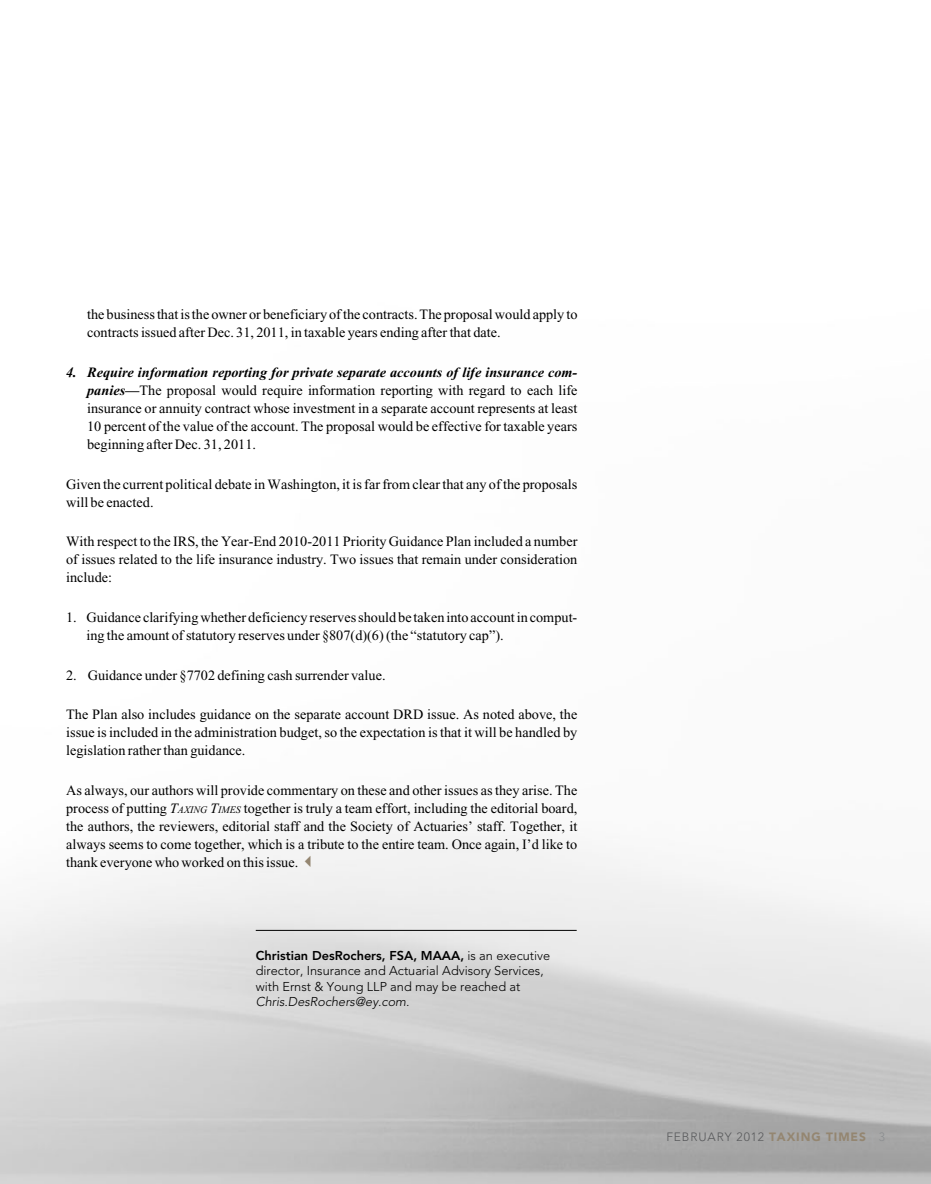
<style>
.page{position:relative;width:931px;height:1184px;background:#fff}
.page>*{position:absolute;margin:0;border:0;box-sizing:border-box;transform-origin:0 0}
.t1{font:14.25px/18px "Times New Roman";color:#000;text-align:justify}
.t2{font:300 12.75px/15.3px "Avenir";color:#000}
.t3{font:italic 300 12.75px "Avenir";color:#000}
.t4{font:300 12px "Avenir";letter-spacing:.075em;color:#58595b}
.s1{font-weight:700;font-style:italic}
.s2{font-style:italic}
.s3{font-style:italic;font-size:10.05px}
.s4{color:#948671}
.s5{font-weight:800}
.s6{font-weight:900;color:#948671}
.s7{color:#a7a9ac}
.s8{color:#8b8e90}
</style>
<div class="page">
<img style="left:0;top:834px;width:930px;height:350px">
<hr style="left:256px;top:930px;width:320px;height:1px;background:#000">
<p class="t1" style="left:87px;top:306px;width:491px">the business that is the owner or beneficiary of the contracts. The proposal would apply to contracts issued after Dec. 31, 2011, in taxable years ending after that date.</p>
<p class="t1" style="left:87px;top:363px;width:491px;text-indent:-21px"><span class="s1">4. Require information reporting for private separate accounts of life insurance com&shy;panies—</span>The proposal would require information reporting with regard to each life insurance or annuity contract whose investment in a separate account represents at least 10 percent of the value of the account. The proposal would be effective for taxable years beginning after Dec. 31, 2011.</p>
<p class="t1" style="left:66px;top:475px;width:512px">Given the current political debate in Washington, it is far from clear that any of the proposals will be enacted.</p>
<p class="t1" style="left:66px;top:532px;width:512px">With respect to the IRS, the Year-End 2010-2011 Priority Guidance Plan included a number of issues related to the life insurance industry. Two issues that remain under consideration include:</p>
<p class="t1" style="left:86px;top:608px;width:492px;text-indent:-20px">1. Guidance clarifying whether deficiency reserves should be taken into account in comput&shy;ing the amount of statutory reserves under §807(d)(6) (the “statutory cap”).</p>
<p class="t1" style="left:66px;top:666px;width:321px">2. Guidance under §7702 defining cash surrender value.</p>
<p class="t1" style="left:66px;top:705px;width:512px">The Plan also includes guidance on the separate account DRD issue. As noted above, the issue is included in the administration budget, so the expectation is that it will be handled by legislation rather than guidance.</p>
<p class="t1" style="left:66px;top:781px;width:512px">As always, our authors will provide commentary on these and other issues as they arise. The process of putting <span class="s2">T</span><span class="s3">AXING</span> <span class="s2">T</span><span class="s3">IMES</span> together is truly a team effort, including the editorial board, the authors, the reviewers, editorial staff and the Society of Actuaries’ staff. Together, it always seems to come together, which is a tribute to the entire team. Once again, I’d like to thank everyone who worked on this issue. <span class="s4">✓</span></p>
<p class="t2" style="left:256px;top:948px;width:296px"><span class="s5">Christian DesRochers, FSA, MAAA,</span> is an executive director, Insurance and Actuarial Advisory Services, with Ernst &amp; Young LLP and may be reached at</p>
<p class="t3" style="left:256px;top:994px;width:155px">Chris.DesRochers@ey.com.</p>
<p class="t4" style="left:666px;top:1129px;width:220px">FEBRUARY 2012 <span class="s6">TAXING TIMES</span> <span class="s7">|</span> <span class="s8">3</span></p>
</div>
